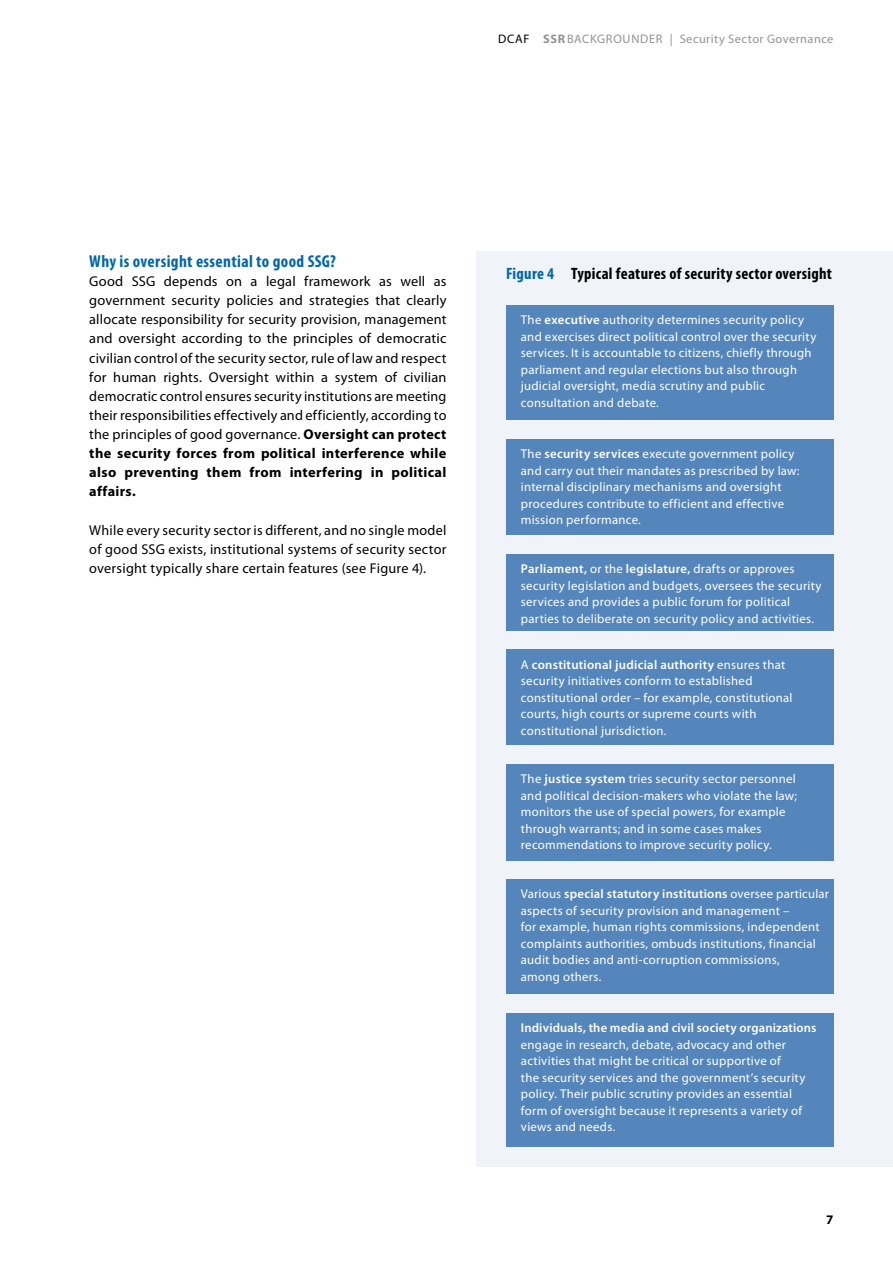
<style>
.page{position:relative;width:893px;height:1263px;background:#fff}
.page>*{position:absolute;margin:0;border:0;box-sizing:border-box;transform-origin:0 0}
.t1{font:700 condensed 17.25px "Myriad Pro";letter-spacing:.02em;color:#0067a8}
.t2{font:700 condensed 16.5px "Myriad Pro";letter-spacing:.02em;color:#000}
.t3{font:14.25px/19.2px "Myriad Pro";letter-spacing:.015em;color:#000;text-align:justify}
.t4{font:700 13.2px "Myriad Pro";color:#000}
.t5{font:12.75px/16.5px "Myriad Pro";letter-spacing:.02em;color:#fff}
.t6{font:600 12.75px "Myriad Pro";letter-spacing:.015em;color:#fff}
.t7{font:12.3px "Myriad Pro";letter-spacing:.04em;color:#929395}
.s1{color:#000}
.s2{font-weight:700}
.s3{color:#0067a8}
.s4{font-weight:600}
</style>
<div class="page">
<div style="left:476px;top:251px;width:417px;height:915px;background:#f0f3f8"></div>
<div style="left:506px;top:305px;width:327px;height:115px;background:#5586bb"></div>
<div style="left:506px;top:439px;width:327px;height:96px;background:#5586bb"></div>
<div style="left:506px;top:554px;width:327px;height:76px;background:#5586bb"></div>
<div style="left:506px;top:649px;width:327px;height:96px;background:#5586bb"></div>
<div style="left:506px;top:764px;width:327px;height:96px;background:#5586bb"></div>
<div style="left:506px;top:879px;width:327px;height:115px;background:#5586bb"></div>
<div style="left:506px;top:1013px;width:327px;height:134px;background:#5586bb"></div>
<p class="t7" style="left:498px;top:32px;width:337px"><span class="s1">DCAF</span> <span class="s2">SSR</span>BACKGROUNDER | Security Sector Governance</p>
<h1 class="t1" style="left:89px;top:252px;width:248px">Why is oversight essential to good SSG?</h1>
<p class="t3" style="left:89px;top:272px;width:359px">Good SSG depends on a legal framework as well as government security policies and strategies that clearly allocate responsibility for security provision, management and oversight according to the principles of democratic civilian control of the security sector, rule of law and respect for human rights. Oversight within a system of civilian democratic control ensures security institutions are meeting their responsibilities effectively and efficiently, according to the principles of good governance. <span class="s2">Oversight can protect the security forces from political interference while also preventing them from interfering in political affairs.</span></p>
<p class="t3" style="left:89px;top:521px;width:359px">While every security sector is different, and no single model of good SSG exists, institutional systems of security sector oversight typically share certain features (see Figure 4).</p>
<p class="t2" style="left:506px;top:265px;width:328px"><span class="s3">Figure 4</span> Typical features of security sector oversight</p>
<p class="t5" style="left:521px;top:312px;width:297px">The <span class="s4">executive</span> authority determines security policy and exercises direct political control over the security services. It is accountable to citizens, chiefly through parliament and regular elections but also through judicial oversight, media scrutiny and public consultation and debate.</p>
<p class="t5" style="left:521px;top:446px;width:280px">The <span class="s4">security services</span> execute government policy and carry out their mandates as prescribed by law: internal disciplinary mechanisms and oversight procedures contribute to efficient and effective mission performance.</p>
<p class="t5" style="left:521px;top:561px;width:302px"><span class="s4">Parliament,</span> or the <span class="s4">legislature,</span> drafts or approves security legislation and budgets, oversees the security services and provides a public forum for political parties to deliberate on security policy and activities.</p>
<p class="t5" style="left:521px;top:656px;width:273px">A <span class="s4">constitutional judicial authority</span> ensures that security initiatives conform to established constitutional order – for example, constitutional courts, high courts or supreme courts with constitutional jurisdiction.</p>
<p class="t5" style="left:521px;top:771px;width:278px">The <span class="s4">justice system</span> tries security sector personnel and political decision-makers who violate the law; monitors the use of special powers, for example through warrants; and in some cases makes recommendations to improve security policy.</p>
<p class="t5" style="left:521px;top:886px;width:310px">Various <span class="s4">special statutory institutions</span> oversee particular aspects of security provision and management –<br>for example, human rights commissions, independent complaints authorities, ombuds institutions, financial audit bodies and anti-corruption commissions,<br>among others.</p>
<p class="t6" style="left:521px;top:1021px;width:297px">Individuals, the media and civil society organizations</p>
<p class="t5" style="left:521px;top:1036px;width:286px">engage in research, debate, advocacy and other activities that might be critical or supportive of<br>the security services and the government’s security policy. Their public scrutiny provides an essential form of oversight because it represents a variety of views and needs.</p>
<p class="t4" style="left:826px;top:1212px;width:9px">7</p>
</div>
